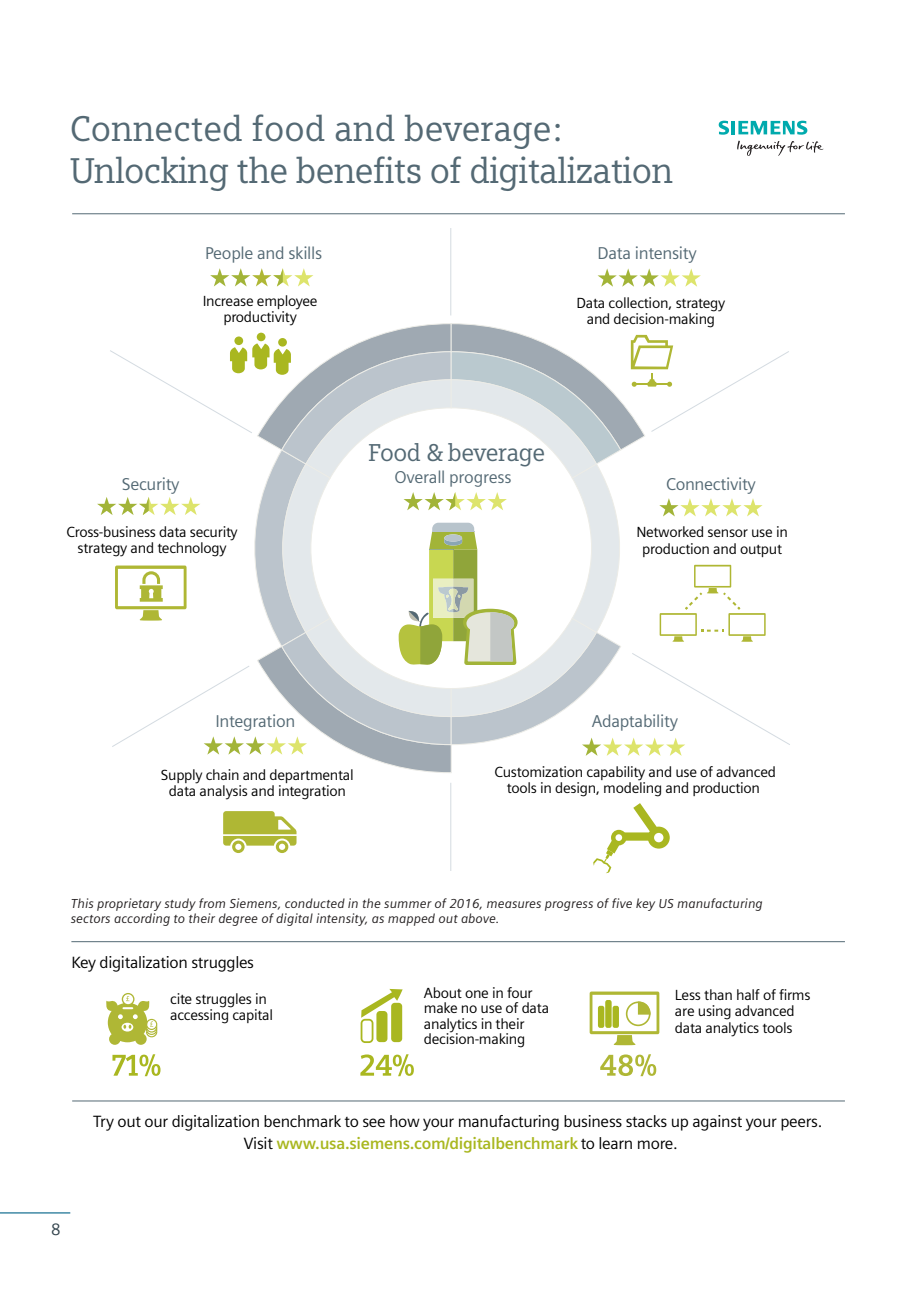
<style>
.page{position:relative;width:919px;height:1289px;background:#fff}
.page>*{position:absolute;margin:0;border:0;box-sizing:border-box;transform-origin:0 0}
.t1{font:35.85px/41.7px "Siemens Slab";letter-spacing:-.02em;color:#546974}
.t2{font:24.45px "Siemens Slab";letter-spacing:-.02em;color:#546974}
.t3{font:17.1px "Siemens Sans";letter-spacing:-.02em;color:#546974}
.t4{font:16.5px "Siemens Slab";color:#33444d}
.t5{font:16.35px/21.9px "Siemens Sans";letter-spacing:-.02em;color:#000001;text-align:center}
.t6{font:14.7px/16px "Siemens Sans";letter-spacing:-.02em;color:#000001;text-align:center}
.t7{font:italic 13.05px/15.6px "Siemens Sans";color:#231f20}
.s1{font-weight:700;color:#a9b720}
</style>
<div class="page">
<hr style="left:0;top:1212px;width:70px;height:1px;background:#006288">
<svg style="left:112px;top:1054px;width:48px;height:22px"></svg>
<svg style="left:360px;top:1054px;width:54px;height:22px"></svg>
<svg style="left:106px;top:993px;width:51px;height:51px"></svg>
<svg style="left:360px;top:988px;width:42px;height:55px"></svg>
<hr style="left:71px;top:941px;width:773px;height:1px;background:#546974">
<hr style="left:72px;top:1100px;width:772px;height:1px;background:#546974">
<hr style="left:72px;top:213px;width:772px;height:1px;background:#546974">
<svg style="left:737px;top:141px;width:86px;height:15px"></svg>
<svg style="left:718px;top:121px;width:89px;height:14px"></svg>
<div style="left:647px;top:826px;width:22px;height:22px;background:#a9b720;border-radius:50%"></div>
<svg style="left:593px;top:803px;width:73px;height:70px"></svg>
<div style="left:276px;top:840px;width:12px;height:13px;background:#afb734;border-radius:50%"></div>
<svg style="left:232px;top:840px;width:12px;height:13px"></svg>
<div style="left:279px;top:843px;width:6px;height:7px;background:#fff;border-radius:50%"></div>
<div style="left:235px;top:843px;width:6px;height:7px;background:#fff;border-radius:50%"></div>
<svg style="left:223px;top:811px;width:73px;height:34px"></svg>
<svg style="left:597px;top:268px;width:103px;height:19px"></svg>
<svg style="left:600px;top:1054px;width:56px;height:22px"></svg>
<svg style="left:589px;top:991px;width:70px;height:54px"></svg>
<svg style="left:97px;top:323px;width:668px;height:450px"></svg>
<svg style="left:210px;top:268px;width:103px;height:18px"></svg>
<h1 class="t1" style="left:70px;top:108px;width:605px">Connected food and beverage:<br>Unlocking the benefits of digitalization</h1>
<p class="t3" style="left:205px;top:243px;width:119px">People and skills</p>
<p class="t3" style="left:597px;top:243px;width:101px">Data intensity</p>
<p class="t6" style="left:203px;top:292px;width:116px">Increase employee productivity</p>
<p class="t6" style="left:576px;top:295px;width:150px">Data collection, strategy and decision-making</p>
<p class="t3" style="left:122px;top:474px;width:59px">Security</p>
<h2 class="t2" style="left:369px;top:438px;width:178px">Food &amp; beverage</h2>
<p class="t3" style="left:394px;top:468px;width:118px">Overall progress</p>
<p class="t3" style="left:666px;top:474px;width:91px">Connectivity</p>
<p class="t6" style="left:66px;top:523px;width:173px">Cross-business data security strategy and technology</p>
<p class="t6" style="left:636px;top:524px;width:153px">Networked sensor use in production and output</p>
<p class="t3" style="left:215px;top:712px;width:81px">Integration</p>
<p class="t3" style="left:592px;top:712px;width:88px">Adaptability</p>
<p class="t6" style="left:161px;top:767px;width:194px">Supply chain and departmental data analysis and integration</p>
<p class="t6" style="left:494px;top:763px;width:283px">Customization capability and use of advanced tools in design, modeling and production</p>
<p class="t7" style="left:71px;top:895px;width:693px">This proprietary study from Siemens, conducted in the summer of 2016, measures progress of five key US manufacturing sectors according to their degree of digital intensity, as mapped out above.</p>
<p class="t5" style="left:71px;top:951px;width:184px">Key digitalization struggles</p>
<p class="t6" style="left:170px;top:991px;width:104px;line-height:15.5px;text-align:left">cite struggles in accessing capital</p>
<p class="t6" style="left:424px;top:984px;width:127px;line-height:15.5px;text-align:left">About one in four make no use of data analytics in their decision-making</p>
<p class="t6" style="left:675px;top:986px;width:137px;text-align:left">Less than half of firms are using advanced data analytics tools</p>
<p class="t4" style="left:51px;top:1218px;width:11px">8</p>
<p class="t5" style="left:93px;top:1110px;width:730px">Try out our digitalization benchmark to see how your manufacturing business stacks up against your peers.<br>Visit <span class="s1">www.usa.siemens.com/digitalbenchmark</span> to learn more.</p>
</div>
